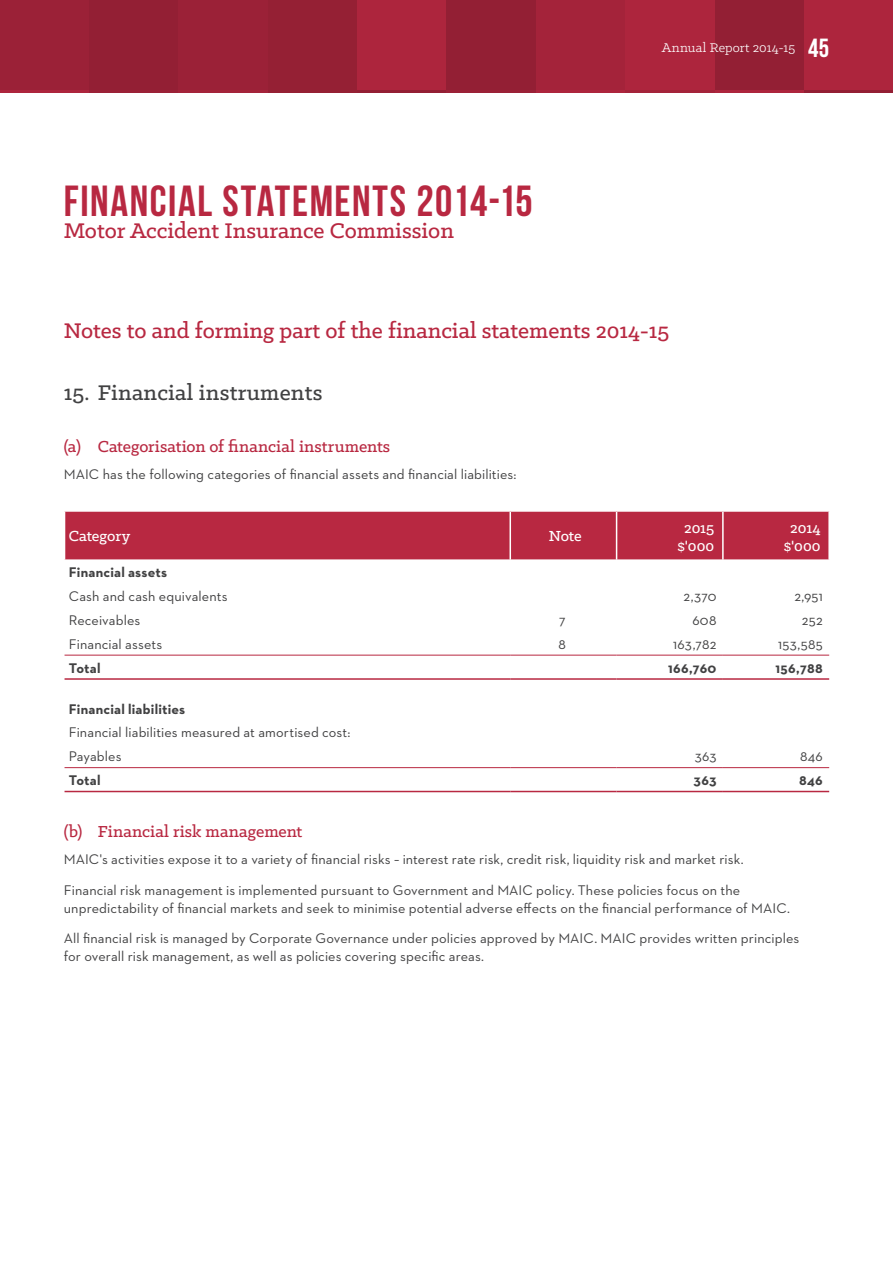
<style>
.page{position:relative;width:893px;height:1263px;background:#fff}
.page>*{position:absolute;margin:0;border:0;box-sizing:border-box;transform-origin:0 0}
.t1{font:43.5px "Bebas Neue";letter-spacing:.035em;color:#b82841}
.t2{font:500 24px "Klinic Slab";color:#b82841}
.t3{font:500 24px "Klinic Slab";letter-spacing:.01em;color:#414142}
.t4{font:500 18px "Klinic Slab";letter-spacing:.005em;color:#b82841}
.t5{font:500 16.5px/18px "Klinic Slab";letter-spacing:-.005em;color:#fff;text-align:center}
.t6{font:14.25px/30.8px "Neutraface 2 Text";letter-spacing:.01em;color:#414142}
.t7{font:700 14.25px "Neutraface 2 Text";letter-spacing:.015em;color:#414142}
.t8{font:14.25px "Klinic Slab";letter-spacing:.015em;color:#fff}
.s1{font-family:"Bebas Neue";font-size:26.25px}
</style>
<div class="page">
<div style="left:65px;top:512px;width:763px;height:48px;background:#b82841"></div>
<svg style="left:65px;top:654px;width:764px;height:137px"></svg>
<hr style="left:722px;top:512px;width:2px;height:48px;background:#fff">
<hr style="left:509px;top:512px;width:2px;height:48px;background:#fff">
<hr style="left:616px;top:512px;width:1px;height:48px;background:#fff">
<hr style="left:65px;top:655px;width:445px;height:1px;background:#b82841">
<hr style="left:510px;top:655px;width:107px;height:1px;background:#b82841">
<hr style="left:617px;top:655px;width:106px;height:1px;background:#b82841">
<hr style="left:723px;top:655px;width:106px;height:1px;background:#b82841">
<hr style="left:65px;top:678px;width:445px;height:2px;background:#b82841">
<hr style="left:510px;top:678px;width:107px;height:2px;background:#b82841">
<hr style="left:617px;top:678px;width:106px;height:2px;background:#b82841">
<hr style="left:723px;top:678px;width:106px;height:2px;background:#b82841">
<hr style="left:65px;top:767px;width:445px;height:1px;background:#b82841">
<hr style="left:510px;top:767px;width:107px;height:1px;background:#b82841">
<hr style="left:617px;top:767px;width:106px;height:1px;background:#b82841">
<hr style="left:723px;top:767px;width:106px;height:1px;background:#b82841">
<hr style="left:65px;top:791px;width:445px;height:1px;background:#b82841">
<hr style="left:510px;top:791px;width:107px;height:1px;background:#b82841">
<hr style="left:617px;top:791px;width:106px;height:1px;background:#b82841">
<hr style="left:723px;top:791px;width:106px;height:1px;background:#b82841">
<hr style="left:0;top:90px;width:89px;height:2px;background:#cecfd1">
<hr style="left:89px;top:90px;width:90px;height:2px;background:#7c7d80">
<hr style="left:179px;top:90px;width:89px;height:2px;background:#a3a5a8">
<hr style="left:268px;top:90px;width:89px;height:2px;background:#5d5e60">
<hr style="left:357px;top:90px;width:90px;height:2px;background:#555658">
<hr style="left:447px;top:90px;width:89px;height:2px;background:#7c7d80">
<hr style="left:536px;top:90px;width:89px;height:2px;background:#cecfd1">
<hr style="left:625px;top:90px;width:90px;height:2px;background:#a3a5a8">
<hr style="left:715px;top:90px;width:89px;height:2px;background:#cecfd1">
<hr style="left:804px;top:90px;width:89px;height:2px;background:#555658">
<div style="left:0;top:0;width:89px;height:90px;background:#9b2137"></div>
<div style="left:89px;top:0;width:90px;height:90px;background:#931f34"></div>
<div style="left:179px;top:0;width:89px;height:90px;background:#9b2137"></div>
<div style="left:268px;top:0;width:89px;height:90px;background:#952034"></div>
<div style="left:357px;top:0;width:90px;height:90px;background:#ad253d"></div>
<div style="left:447px;top:0;width:89px;height:90px;background:#931f34"></div>
<div style="left:536px;top:0;width:89px;height:90px;background:#a4233a"></div>
<div style="left:625px;top:0;width:90px;height:90px;background:#ad253d"></div>
<div style="left:715px;top:0;width:89px;height:90px;background:#931f34"></div>
<div style="left:804px;top:0;width:89px;height:90px;background:#ad253d"></div>
<hr style="left:0;top:0;width:1px;height:90px;background:#7c7d80">
<h1 class="t1" style="left:64px;top:177px;width:471px">FINANCIAL STATEMENTS 2014-15</h1>
<h2 class="t2" style="left:64px;top:215px;width:392px">Motor Accident Insurance Commission</h2>
<p class="t8" style="left:662px;top:39px;width:169px">Annual Report 2014-15 <span class="s1">45</span></p>
<h2 class="t2" style="left:64px;top:315px;width:607px">Notes to and forming part of the financial statements 2014-15</h2>
<h2 class="t3" style="left:64px;top:377px;width:260px">15. Financial instruments</h2>
<p class="t4" style="left:64px;top:435px;width:328px">(a) Categorisation of financial instruments</p>
<p class="t6" style="left:64px;top:458px;width:454px">MAIC has the following categories of financial assets and financial liabilities:</p>
<p class="t5" style="left:69px;top:527px;width:63px">Category</p>
<p class="t5" style="left:549px;top:527px;width:35px">Note</p>
<p class="t5" style="left:677px;top:518px;width:39px">2015 $'000</p>
<p class="t5" style="left:784px;top:518px;width:39px">2014 $'000</p>
<p class="t7" style="left:69px;top:563px;width:100px">Financial assets</p>
<p class="t6" style="left:69px;top:581px;width:160px">Cash and cash equivalents</p>
<p class="t6" style="left:684px;top:581px;width:34px">2,370</p>
<p class="t6" style="left:794px;top:581px;width:30px">2,951</p>
<p class="t6" style="left:69px;top:604px;width:73px">Receivables</p>
<p class="t6" style="left:559px;top:604px;width:8px">7</p>
<p class="t6" style="left:692px;top:604px;width:26px">608</p>
<p class="t6" style="left:802px;top:604px;width:23px">252</p>
<p class="t6" style="left:69px;top:628px;width:95px">Financial assets</p>
<p class="t6" style="left:559px;top:628px;width:9px">8</p>
<p class="t6" style="left:673px;top:628px;width:45px">163,782</p>
<p class="t6" style="left:778px;top:628px;width:46px">153,585</p>
<p class="t7" style="left:69px;top:659px;width:33px">Total</p>
<p class="t7" style="left:668px;top:659px;width:50px">166,760</p>
<p class="t7" style="left:775px;top:659px;width:49px">156,788</p>
<p class="t7" style="left:69px;top:699px;width:118px">Financial liabilities</p>
<p class="t6" style="left:69px;top:720px;width:283px;line-height:23.9px">Financial liabilities measured at amortised cost:<br>Payables</p>
<p class="t6" style="left:695px;top:741px;width:23px">363</p>
<p class="t6" style="left:800px;top:741px;width:24px">846</p>
<p class="t7" style="left:69px;top:771px;width:33px">Total</p>
<p class="t7" style="left:694px;top:771px;width:24px">363</p>
<p class="t7" style="left:799px;top:771px;width:25px">846</p>
<p class="t4" style="left:64px;top:820px;width:240px">(b) Financial risk management</p>
<p class="t6" style="left:64px;top:843px;width:681px">MAIC's activities expose it to a variety of financial risks − interest rate risk, credit risk, liquidity risk and market risk.<br>Financial risk management is implemented pursuant to Government and MAIC policy. These policies focus on the</p>
<p class="t6" style="left:64px;top:892px;width:737px">unpredictability of financial markets and seek to minimise potential adverse effects on the financial performance of MAIC.<br>All financial risk is managed by Corporate Governance under policies approved by MAIC. MAIC provides written principles</p>
<p class="t6" style="left:64px;top:941px;width:422px">for overall risk management, as well as policies covering specific areas.</p>
</div>
